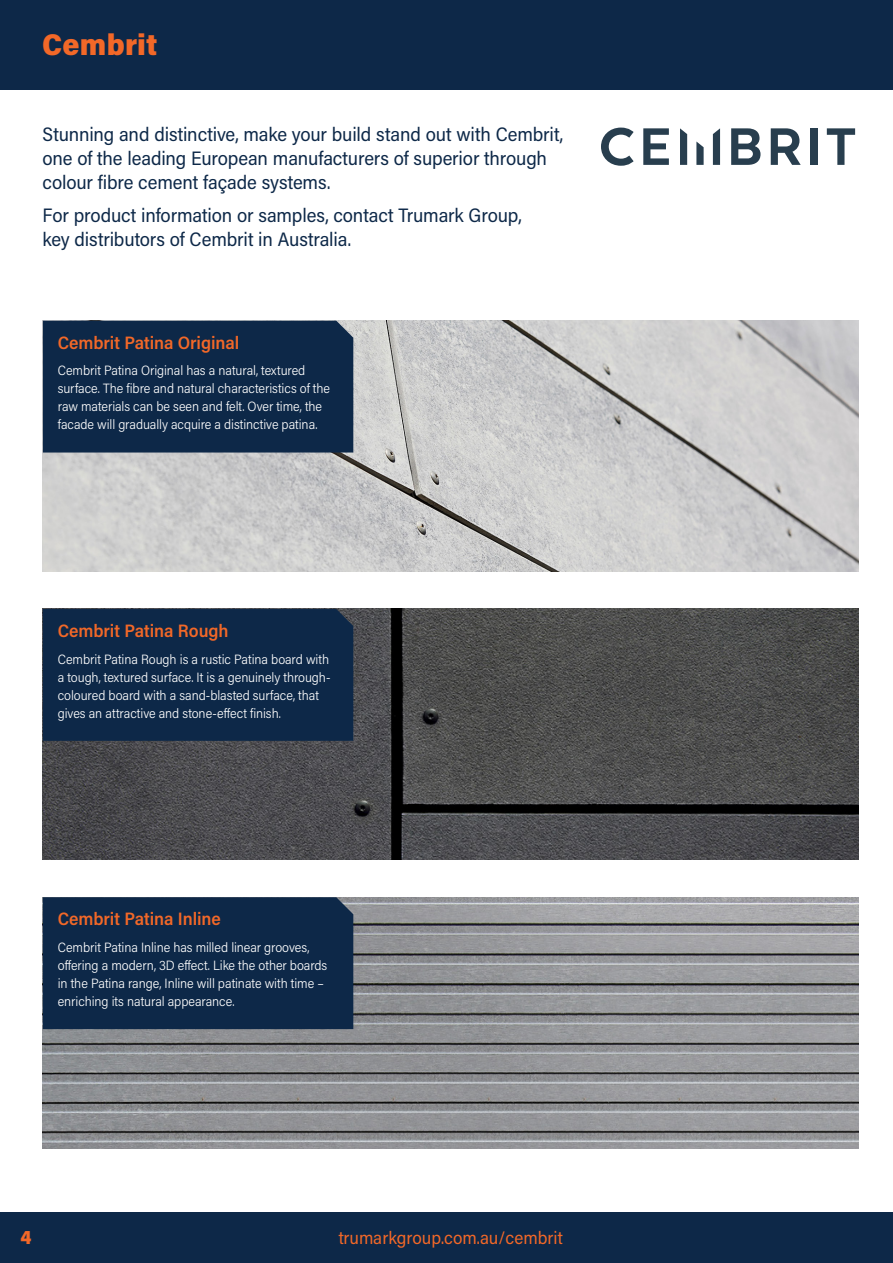
<style>
.page{position:relative;width:893px;height:1263px;background:#fff}
.page>*{position:absolute;margin:0;border:0;box-sizing:border-box;transform-origin:0 0}
.Section_headers_Trum{font:900 30px "Acumin Pro Semi Cond";letter-spacing:.01em;color:#f26828}
.Product_Blurb{font:19.5px/24px "Acumin Pro Semi Cond";letter-spacing:-.005em;color:#0d2848}
.t1{font:900 19.5px "Acumin Pro Semi Cond";color:#f26828}
.Product_Names___Oran{font:600 18px "Acumin Pro Semi Cond";letter-spacing:-.005em;color:#f26828}
.Footer_Notes{font:18px "Acumin Pro Semi Cond";color:#f26828}
.Product_Text_White{font:300 13.5px/18px "Acumin Pro Semi Cond";letter-spacing:-.005em;color:#fff}
</style>
<div class="page">
<div style="left:0;top:1212px;width:893px;height:51px;background:#0d2848"></div>
<img style="left:43px;top:897px;width:816px;height:251px">
<img style="left:43px;top:609px;width:816px;height:251px">
<div style="left:0;top:0;width:893px;height:89px;background:#0d2848"></div>
<img style="left:43px;top:321px;width:816px;height:251px">
<div style="left:43px;top:321px;width:310px;height:131px;background:#0d2848"></div>
<div style="left:43px;top:609px;width:310px;height:132px;background:#0d2848"></div>
<div style="left:43px;top:897px;width:310px;height:132px;background:#0d2848"></div>
<svg style="left:601px;top:128px;width:33px;height:38px"></svg>
<svg style="left:643px;top:128px;width:26px;height:37px"></svg>
<svg style="left:731px;top:128px;width:29px;height:37px"></svg>
<svg style="left:771px;top:128px;width:30px;height:37px"></svg>
<div style="left:810px;top:128px;width:7px;height:37px;background:#283e4e"></div>
<svg style="left:827px;top:128px;width:28px;height:37px"></svg>
<svg style="left:680px;top:128px;width:7px;height:37px"></svg>
<svg style="left:696px;top:141px;width:8px;height:24px"></svg>
<svg style="left:713px;top:128px;width:7px;height:37px"></svg>
<p class="Section_headers_Trum" style="left:42px;top:23px;width:117px">Cembrit</p>
<p class="Product_Blurb" style="left:43px;top:121px;width:522px">Stunning and distinctive, make your build stand out with Cembrit, one of the leading European manufacturers of superior through colour fibre cement façade systems.</p>
<p class="Product_Blurb" style="left:43px;top:202px;width:481px">For product information or samples, contact Trumark Group, key distributors of Cembrit in Australia.</p>
<p class="Product_Names___Oran" style="left:58px;top:330px;width:183px">Cembrit Patina Original</p>
<p class="Product_Text_White" style="left:58px;top:361px;width:274px">Cembrit Patina Original has a natural, textured surface. The fibre and natural characteristics of the raw materials can be seen and felt. Over time, the facade will gradually acquire a distinctive patina.</p>
<p class="Product_Names___Oran" style="left:58px;top:618px;width:172px">Cembrit Patina Rough</p>
<p class="Product_Text_White" style="left:58px;top:649px;width:274px">Cembrit Patina Rough is a rustic Patina board with a tough, textured surface. It is a genuinely through&shy;coloured board with a sand-blasted surface, that gives an attractive and stone-effect finish.</p>
<p class="Product_Names___Oran" style="left:58px;top:906px;width:164px">Cembrit Patina Inline</p>
<p class="Product_Text_White" style="left:58px;top:938px;width:271px">Cembrit Patina Inline has milled linear grooves, offering a modern, 3D effect. Like the other boards in the Patina range, Inline will patinate with time – enriching its natural appearance.</p>
<h2 class="t1" style="left:21px;top:1224px;width:13px">4</h2>
<p class="Footer_Notes" style="left:339px;top:1225px;width:226px">trumarkgroup.com.au/cembrit</p>
</div>
